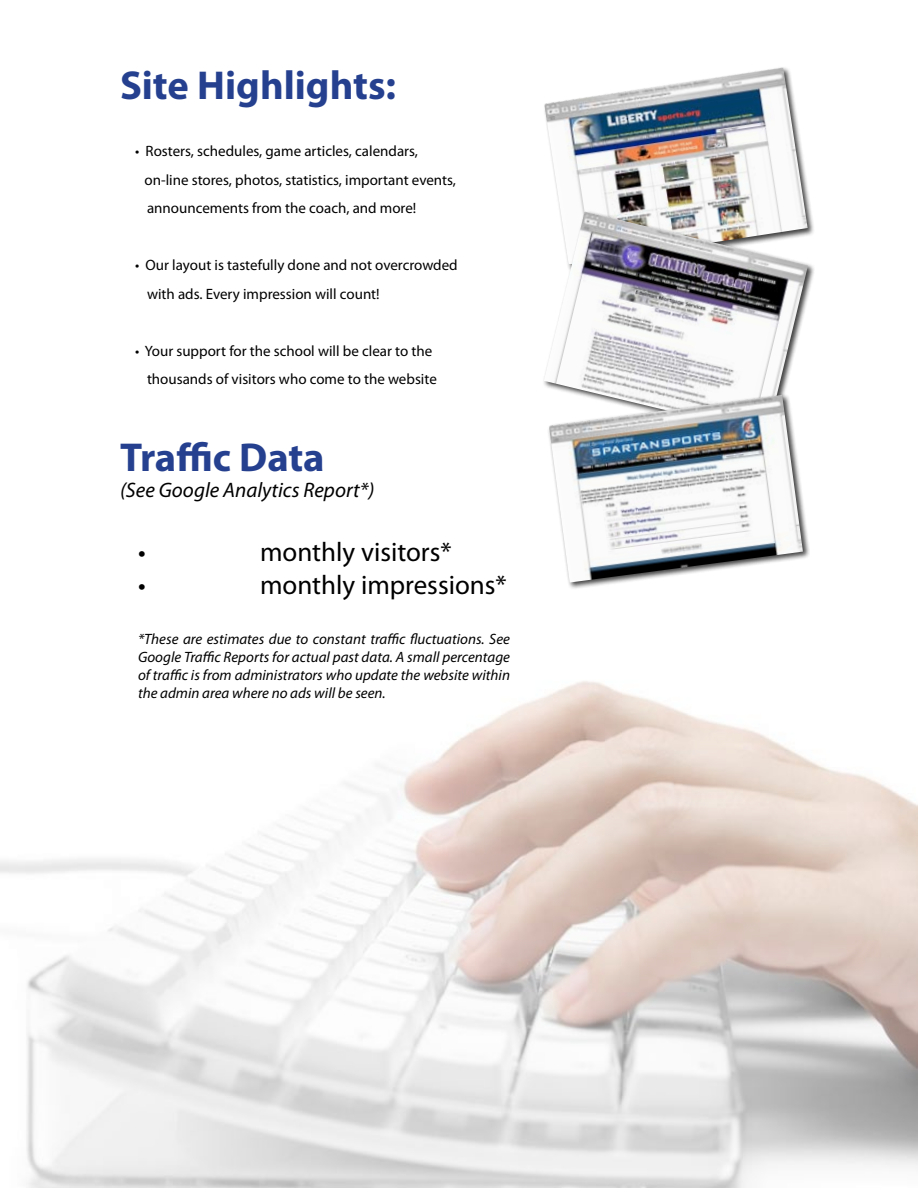
<style>
.page{position:relative;width:918px;height:1188px;background:#fff}
.page>*{position:absolute;margin:0;border:0;box-sizing:border-box;transform-origin:0 0}
.t1{font:700 40.5px "Myriad Pro";color:#25408f}
.t2{font:27px "Myriad Pro";color:#000}
.t3{font:italic 21px "Myriad Pro";color:#000}
.t4{font:15px/28.5px "Myriad Pro";color:#000}
.t5{font:italic 15px/18px "Myriad Pro";color:#000;text-align:justify}
</style>
<div class="page">
<img style="left:0;top:681px;width:918px;height:507px">
<img style="left:544px;top:68px;width:264px;height:141px">
<div style="left:542px;top:209px;width:273px;height:233px;background:#000;opacity:.75"></div>
<img style="left:544px;top:212px;width:264px;height:223px">
<div style="left:547px;top:393px;width:263px;height:197px;background:#000;opacity:.75"></div>
<img style="left:549px;top:395px;width:254px;height:188px">
<h1 class="t1" style="left:120px;top:59px;width:278px">Site Highlights:</h1>
<p class="t4" style="left:145px;top:137px;width:313px;text-indent:-10px">• Rosters, schedules, game articles, calendars, on-line stores, photos, statistics, important events, announcements from the coach, and more!</p>
<p class="t4" style="left:147px;top:251px;width:312px;text-indent:-12px">• Our layout is tastefully done and not overcrowded with ads. Every impression will count!</p>
<p class="t4" style="left:147px;top:336px;width:291px;text-indent:-12px">• Your support for the school will be clear to the thousands of visitors who come to the website</p>
<h1 class="t1" style="left:120px;top:431px;width:206px">Traffic Data</h1>
<h3 class="t3" style="left:120px;top:477px;width:256px">(See Google Analytics Report*)</h3>
<h2 class="t2" style="left:138px;top:536px;width:9px">•</h2>
<h2 class="t2" style="left:260px;top:536px;width:193px">monthly visitors*</h2>
<h2 class="t2" style="left:138px;top:568px;width:9px">•</h2>
<h2 class="t2" style="left:260px;top:568px;width:248px">monthly impressions*</h2>
<p class="t5" style="left:138px;top:630px;width:374px">*These are estimates due to constant traffic fluctuations. See Google Traffic Reports for actual past data. A small percentage of traffic is from administrators who update the website within the admin area where no ads will be seen.</p>
</div>
